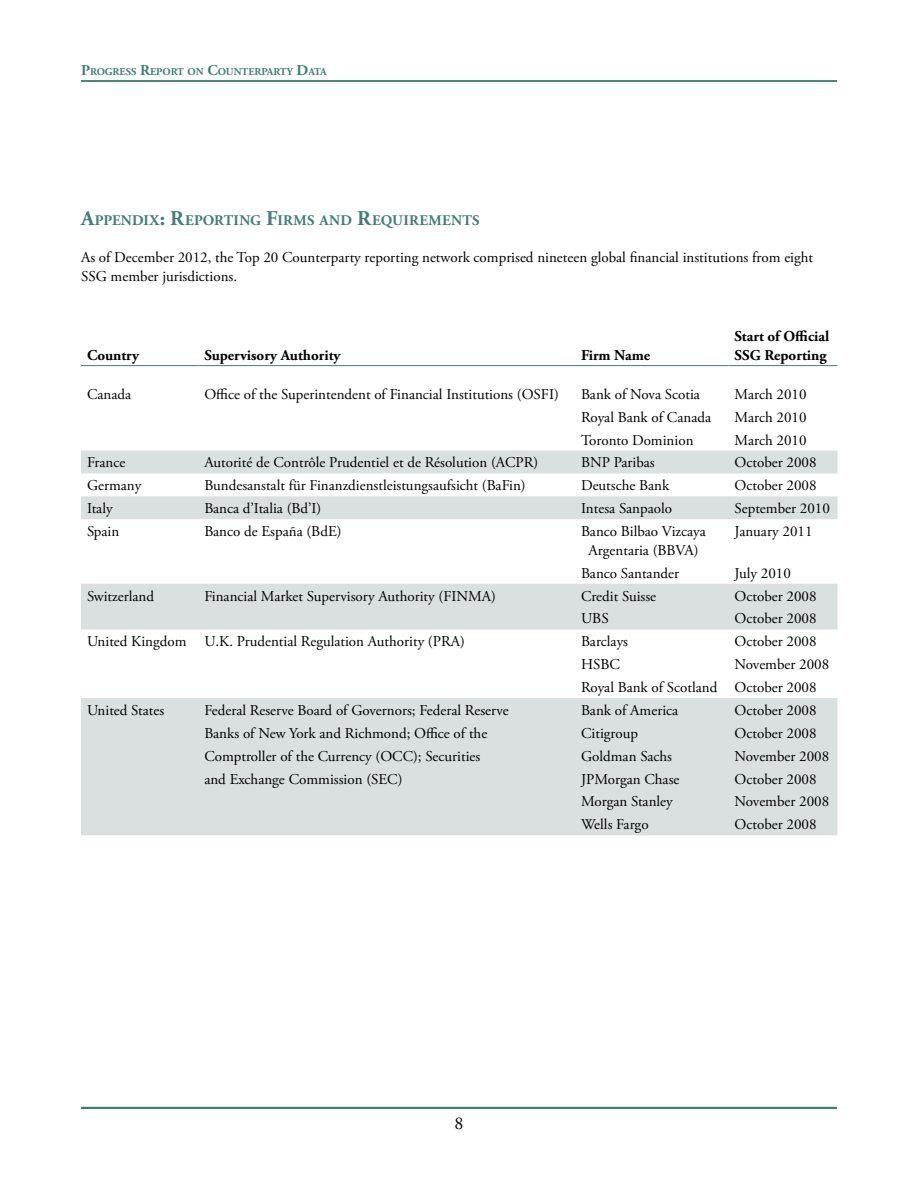
<style>
.page{position:relative;width:918px;height:1188px;background:#fff}
.page>*{position:absolute;margin:0;border:0;box-sizing:border-box;transform-origin:0 0}
.t1{font:18px "Adobe Garamond Pro";color:#000}
.t2{font:15px/18.8px "Adobe Garamond Pro";color:#000}
.t3{font:700 15px/18.8px "Adobe Garamond Pro";color:#000}
.t4{font:700 14.7px "Adobe Garamond Pro";letter-spacing:.015em;color:#427f76}
.t5{font:700 10.5px "Adobe Garamond Pro";color:#427f76}
.s1{font-size:15px}
.s2{font-size:21px}
</style>
<div class="page">
<hr style="left:81px;top:80px;width:756px;height:2px;background:#427f76">
<hr style="left:81px;top:1107px;width:756px;height:2px;background:#427f76">
<svg style="left:81px;top:451px;width:757px;height:384px;fill:#d9e0df"></svg>
<hr style="left:81px;top:365px;width:117px;height:1px;background:#427f76">
<hr style="left:198px;top:365px;width:377px;height:1px;background:#427f76">
<hr style="left:575px;top:365px;width:154px;height:1px;background:#427f76">
<hr style="left:729px;top:365px;width:109px;height:1px;background:#427f76">
<p class="t5" style="left:81px;top:66px;width:247px"><span class="s1">P</span>ROGRESS <span class="s1">R</span>EPORT ON <span class="s1">C</span>OUNTERPARTY <span class="s1">D</span>ATA</p>
<p class="t4" style="left:81px;top:212px;width:400px"><span class="s2">A</span>PPENDIX<span class="s2">: R</span>EPORTING <span class="s2">F</span>IRMS AND <span class="s2">R</span>EQUIREMENTS</p>
<p class="t2" style="left:81px;top:248px;width:734px">As of December 2012, the Top 20 Counterparty reporting network comprised nineteen global financial institutions from eight<br>SSG member jurisdictions.</p>
<p class="t3" style="left:87px;top:346px;width:54px">Country</p>
<p class="t3" style="left:204px;top:346px;width:138px">Supervisory Authority</p>
<p class="t3" style="left:581px;top:346px;width:70px">Firm Name</p>
<p class="t3" style="left:735px;top:327px;width:96px">Start of Official<br>SSG Reporting</p>
<p class="t2" style="left:87px;top:385px;width:46px">Canada</p>
<p class="t2" style="left:204px;top:385px;width:356px">Office of the Superintendent of Financial Institutions (OSFI)</p>
<p class="t2" style="left:581px;top:385px;width:120px">Bank of Nova Scotia</p>
<p class="t2" style="left:735px;top:385px;width:73px">March 2010</p>
<p class="t2" style="left:581px;top:408px;width:132px">Royal Bank of Canada</p>
<p class="t2" style="left:735px;top:408px;width:73px">March 2010</p>
<p class="t2" style="left:581px;top:431px;width:114px">Toronto Dominion</p>
<p class="t2" style="left:735px;top:431px;width:73px">March 2010</p>
<p class="t2" style="left:87px;top:454px;width:40px">France</p>
<p class="t2" style="left:204px;top:454px;width:335px">Autorité de Contrôle Prudentiel et de Résolution (ACPR)</p>
<p class="t2" style="left:581px;top:454px;width:75px">BNP Paribas</p>
<p class="t2" style="left:735px;top:454px;width:83px">October 2008</p>
<p class="t2" style="left:87px;top:477px;width:56px">Germany</p>
<p class="t2" style="left:204px;top:477px;width:323px">Bundesanstalt für Finanzdienstleistungsaufsicht (BaFin)</p>
<p class="t2" style="left:581px;top:477px;width:90px">Deutsche Bank</p>
<p class="t2" style="left:735px;top:477px;width:83px">October 2008</p>
<p class="t2" style="left:87px;top:500px;width:27px">Italy</p>
<p class="t2" style="left:204px;top:500px;width:119px">Banca d’Italia (Bd’I)</p>
<p class="t2" style="left:581px;top:500px;width:93px">Intesa Sanpaolo</p>
<p class="t2" style="left:735px;top:500px;width:97px">September 2010</p>
<p class="t2" style="left:87px;top:523px;width:34px">Spain</p>
<p class="t2" style="left:204px;top:523px;width:139px">Banco de España (BdE)</p>
<p class="t2" style="left:581px;top:523px;width:126px;text-align:center">Banco Bilbao Vizcaya<br>Argentaria (BBVA)</p>
<p class="t2" style="left:735px;top:523px;width:79px">January 2011</p>
<p class="t2" style="left:581px;top:564px;width:100px">Banco Santander</p>
<p class="t2" style="left:735px;top:564px;width:58px">July 2010</p>
<p class="t2" style="left:87px;top:587px;width:69px">Switzerland</p>
<p class="t2" style="left:204px;top:587px;width:293px">Financial Market Supervisory Authority (FINMA)</p>
<p class="t2" style="left:581px;top:587px;width:77px">Credit Suisse</p>
<p class="t2" style="left:735px;top:587px;width:83px">October 2008</p>
<p class="t2" style="left:581px;top:610px;width:29px">UBS</p>
<p class="t2" style="left:735px;top:610px;width:83px">October 2008</p>
<p class="t2" style="left:87px;top:633px;width:379px">United Kingdom U.K. Prudential Regulation Authority (PRA)</p>
<p class="t2" style="left:581px;top:633px;width:49px">Barclays</p>
<p class="t2" style="left:735px;top:633px;width:83px">October 2008</p>
<p class="t2" style="left:581px;top:656px;width:40px">HSBC</p>
<p class="t2" style="left:581px;top:654px;width:250px;line-height:22.8px;text-indent:154px">November 2008<br>Royal Bank of Scotland October 2008</p>
<p class="t2" style="left:87px;top:701px;width:79px">United States</p>
<p class="t2" style="left:204px;top:701px;width:306px">Federal Reserve Board of Governors; Federal Reserve</p>
<p class="t2" style="left:581px;top:701px;width:99px">Bank of America</p>
<p class="t2" style="left:735px;top:701px;width:83px">October 2008</p>
<p class="t2" style="left:204px;top:724px;width:284px">Banks of New York and Richmond; Office of the</p>
<p class="t2" style="left:581px;top:724px;width:58px">Citigroup</p>
<p class="t2" style="left:735px;top:724px;width:83px">October 2008</p>
<p class="t2" style="left:204px;top:747px;width:277px">Comptroller of the Currency (OCC); Securities</p>
<p class="t2" style="left:581px;top:747px;width:93px">Goldman Sachs</p>
<p class="t2" style="left:735px;top:747px;width:96px">November 2008</p>
<p class="t2" style="left:204px;top:770px;width:200px">and Exchange Commission (SEC)</p>
<p class="t2" style="left:581px;top:770px;width:100px">JPMorgan Chase</p>
<p class="t2" style="left:735px;top:770px;width:83px">October 2008</p>
<p class="t2" style="left:581px;top:793px;width:93px">Morgan Stanley</p>
<p class="t2" style="left:735px;top:793px;width:96px">November 2008</p>
<p class="t2" style="left:581px;top:816px;width:69px">Wells Fargo</p>
<p class="t2" style="left:735px;top:816px;width:83px">October 2008</p>
<p class="t1" style="left:454px;top:1113px;width:10px">8</p>
</div>
